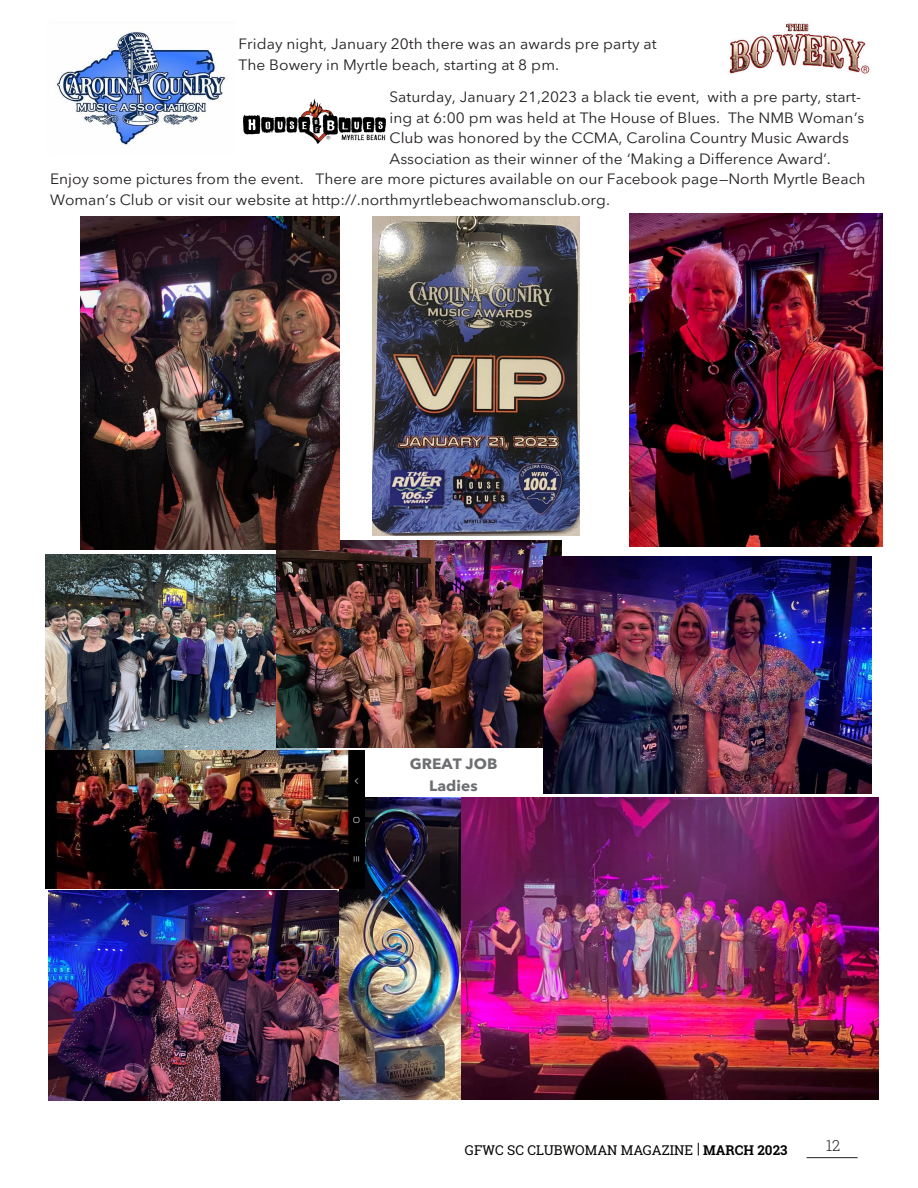
<style>
.page{position:relative;width:918px;height:1188px;background:#fff}
.page>*{position:absolute;margin:0;border:0;box-sizing:border-box;transform-origin:0 0}
.t1{font:15px/20.5px "Avenir Next LT Pro";color:#231f20;scale:1.04 1}
.t2{font:700 15px/22.5px "Avenir Next LT Pro";color:#6d6e71;text-align:center;scale:1.04 1}
.t3{font:300 15px "Roboto Slab";color:#231f20}
.t4{font:13.5px "Roboto Slab";color:#040503}
.s1{font-weight:700}
</style>
<div class="page">
<hr style="left:807px;top:1157px;width:51px;height:1px;background:#231f20">
<img style="left:55px;top:31px;width:171px;height:114px">
<img style="left:728px;top:22px;width:143px;height:52px">
<img style="left:244px;top:99px;width:141px;height:45px">
<img style="left:46px;top:554px;width:270px;height:196px">
<img style="left:276px;top:541px;width:286px;height:206px">
<img style="left:48px;top:890px;width:291px;height:211px">
<img style="left:339px;top:798px;width:123px;height:301px">
<img style="left:80px;top:216px;width:259px;height:333px">
<img style="left:462px;top:798px;width:417px;height:301px">
<img style="left:46px;top:750px;width:319px;height:139px">
<img style="left:544px;top:557px;width:327px;height:237px">
<img style="left:372px;top:216px;width:207px;height:319px">
<img style="left:629px;top:214px;width:254px;height:332px">
<svg style="left:698px;top:1143px;width:1px;height:13px"></svg>
<p class="t1" style="left:239px;top:34px;width:404px">Friday night, January 20th there was an awards pre party at<br>The Bowery in Myrtle beach, starting at 8 pm.</p>
<p class="t1" style="left:390px;top:87px;width:455px">Saturday, January 21,2023 a black tie event, with a pre party, start-</p>
<p class="t1" style="left:390px;top:107px;width:458px">ing at 6:00 pm was held at The House of Blues. The NMB Woman’s</p>
<p class="t1" style="left:390px;top:128px;width:443px">Club was honored by the CCMA, Carolina Country Music Awards</p>
<p class="t1" style="left:390px;top:148px;width:426px">Association as their winner of the ‘Making a Difference Award’.</p>
<p class="t1" style="left:50px;top:169px;width:786px">Enjoy some pictures from the event. There are more pictures available on our Facebook page—North Myrtle Beach</p>
<p class="t1" style="left:50px;top:189px;width:540px">Woman’s Club or visit our website at http://.northmyrtlebeachwomansclub.org.</p>
<p class="t2" style="left:410px;top:752px;width:86px">GREAT JOB<br>Ladies</p>
<p class="t4" style="left:465px;top:1141px;width:324px">GFWC SC CLUBWOMAN MAGAZINE <span class="s1">MARCH 2023</span></p>
<p class="t3" style="left:826px;top:1135px;width:16px">12</p>
</div>
